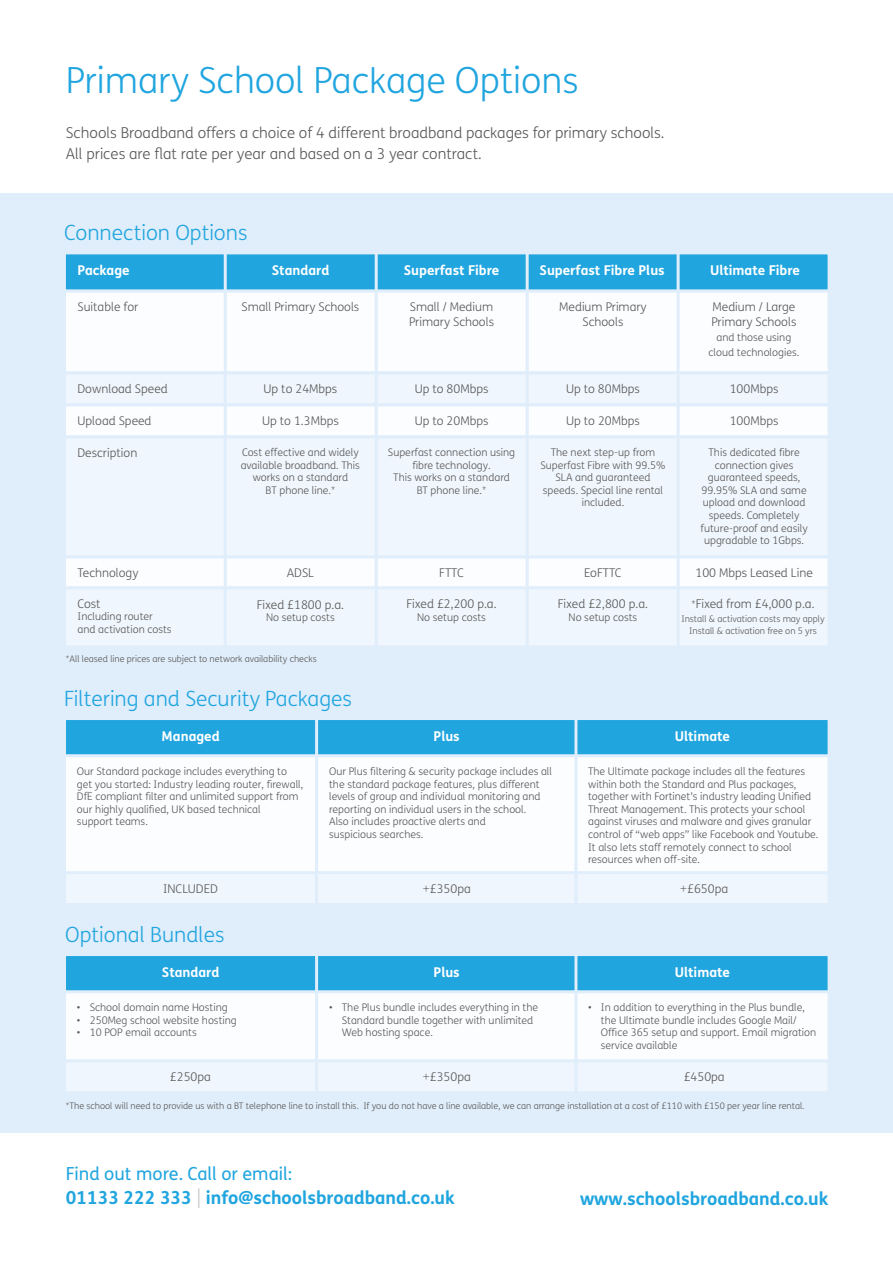
<style>
.page{position:relative;width:893px;height:1263px;background:#fff}
.page>*{position:absolute;margin:0;border:0;box-sizing:border-box;transform-origin:0 0}
.t1{font:300 36px "FS Me";color:#20a5df}
.t2{font:300 21px "FS Me";color:#20a5df}
.t3{font:700 18px/24px "FS Me";color:#20a5df}
.t4{font:300 15px/21px "FS Me";color:#575756}
.t5{font:700 13.5px "FS Me";color:#fff}
.t6{font:300 12px/14.4px "FS Me";color:#575756}
.t7{font:300 10.5px/12.6px "FS Me";color:#575756}
.t8{font:300 9px/12px "FS Me";color:#575756;text-align:center}
.s1{font-size:10.5px}
.s2{font-weight:400}
.s3{font-weight:300;color:#c7c6c5}
</style>
<div class="page">
<div style="left:0;top:193px;width:893px;height:939px;background:#e0edfa"></div>
<div style="left:63px;top:251px;width:768px;height:42px;background:#20a5df;border:3px solid #e0edfa"></div>
<div style="left:63px;top:290px;width:768px;height:84px;background:#fcfdff;border:3px solid #e0edfa"></div>
<div style="left:63px;top:717px;width:768px;height:41px;background:#20a5df;border:3px solid #e0edfa"></div>
<div style="left:63px;top:754px;width:768px;height:134px;background:#fcfdff;border:3px solid #e0edfa"></div>
<div style="left:63px;top:871px;width:768px;height:35px;background:#f0f6fd;border:3px solid #e0edfa"></div>
<hr style="left:315px;top:711px;width:3px;height:193px;background:#e0edfa">
<hr style="left:574px;top:711px;width:3px;height:193px;background:#e0edfa">
<div style="left:63px;top:953px;width:768px;height:41px;background:#20a5df;border:3px solid #e0edfa"></div>
<div style="left:63px;top:990px;width:768px;height:81px;background:#fcfdff;border:3px solid #e0edfa"></div>
<div style="left:63px;top:1059px;width:768px;height:35px;background:#f0f6fd;border:3px solid #e0edfa"></div>
<div style="left:66px;top:967px;width:249px;height:19px;background:#20a5df"></div>
<hr style="left:315px;top:955px;width:3px;height:142px;background:#e0edfa">
<hr style="left:574px;top:955px;width:3px;height:142px;background:#e0edfa">
<div style="left:63px;top:371px;width:768px;height:35px;background:#f0f6fd;border:3px solid #e0edfa"></div>
<div style="left:63px;top:435px;width:768px;height:125px;background:#f0f6fd;border:3px solid #e0edfa"></div>
<div style="left:63px;top:403px;width:768px;height:35px;background:#fcfdff;border:3px solid #e0edfa"></div>
<div style="left:63px;top:555px;width:768px;height:35px;background:#fcfdff;border:3px solid #e0edfa"></div>
<div style="left:63px;top:586px;width:768px;height:62px;background:#f0f6fd;border:3px solid #e0edfa"></div>
<hr style="left:224px;top:253px;width:3px;height:402px;background:#e0edfa">
<hr style="left:375px;top:253px;width:3px;height:402px;background:#e0edfa">
<hr style="left:526px;top:253px;width:3px;height:402px;background:#e0edfa">
<hr style="left:677px;top:253px;width:3px;height:402px;background:#e0edfa">
<h1 class="t1" style="left:66px;top:60px;width:514px">Primary School Package Options</h1>
<h3 class="t4" style="left:66px;top:122px;width:600px">Schools Broadband offers a choice of 4 different broadband packages for primary schools.<br>All prices are flat rate per year and based on a 3 year contract.</h3>
<h2 class="t2" style="left:64px;top:220px;width:185px">Connection Options</h2>
<p class="t5" style="left:78px;top:262px;width:54px">Package</p>
<p class="t5" style="left:272px;top:262px;width:59px">Standard</p>
<p class="t5" style="left:404px;top:262px;width:97px">Superfast Fibre</p>
<p class="t5" style="left:540px;top:262px;width:127px">Superfast Fibre Plus</p>
<p class="t5" style="left:710px;top:262px;width:92px">Ultimate Fibre</p>
<p class="t6" style="left:78px;top:300px;width:62px">Suitable for</p>
<p class="t6" style="left:242px;top:300px;width:119px">Small Primary Schools</p>
<p class="t6" style="left:409px;top:300px;width:86px">Small / Medium<br>Primary Schools</p>
<p class="t6" style="left:559px;top:300px;width:89px;text-align:center">Medium Primary<br>Schools</p>
<p class="t6" style="left:711px;top:300px;width:86px">Medium / Large<br>Primary Schools</p>
<p class="t7" style="left:709px;top:330px;width:92px;line-height:15px;text-align:center">and those using cloud technologies.</p>
<p class="t6" style="left:78px;top:382px;width:92px">Download Speed</p>
<p class="t6" style="left:264px;top:382px;width:75px">Up to 24Mbps</p>
<p class="t6" style="left:415px;top:382px;width:75px">Up to 80Mbps</p>
<p class="t6" style="left:566px;top:382px;width:75px">Up to 80Mbps</p>
<p class="t6" style="left:730px;top:382px;width:50px">100Mbps</p>
<p class="t6" style="left:78px;top:414px;width:76px">Upload Speed</p>
<p class="t6" style="left:78px;top:446px;width:61px">Description</p>
<p class="t6" style="left:262px;top:414px;width:78px">Up to 1.3Mbps</p>
<p class="t7" style="left:241px;top:446px;width:121px;text-align:center">Cost effective and widely available broadband. This works on a standard<br>BT phone line.*</p>
<p class="t6" style="left:415px;top:414px;width:75px">Up to 20Mbps</p>
<p class="t7" style="left:388px;top:446px;width:129px;text-align:center">Superfast connection using fibre technology.<br>This works on a standard<br>BT phone line.*</p>
<p class="t6" style="left:566px;top:414px;width:75px">Up to 20Mbps</p>
<p class="t7" style="left:540px;top:446px;width:127px;text-align:center">The next step-up from<br>Superfast Fibre with 99.5%<br>SLA and guaranteed speeds. Special line rental included.</p>
<p class="t6" style="left:730px;top:414px;width:50px">100Mbps</p>
<p class="t7" style="left:701px;top:446px;width:109px;text-align:center">This dedicated fibre connection gives guaranteed speeds,<br>99.95% SLA and same upload and download speeds. Completely future-proof and easily upgradable to 1Gbps.</p>
<p class="t6" style="left:78px;top:566px;width:62px">Technology</p>
<p class="t6" style="left:287px;top:566px;width:29px">ADSL</p>
<p class="t6" style="left:439px;top:566px;width:26px">FTTC</p>
<p class="t6" style="left:584px;top:566px;width:39px">EoFTTC</p>
<p class="t6" style="left:695px;top:566px;width:119px">100 Mbps Leased Line</p>
<p class="t6" style="left:78px;top:597px;width:25px">Cost</p>
<p class="t7" style="left:78px;top:611px;width:96px">Including router and activation costs</p>
<p class="t6" style="left:692px;top:597px;width:124px"><span class="s1">*</span>Fixed from £4,000 p.a.</p>
<p class="t8" style="left:681px;top:613px;width:145px">Install &amp; activation costs may apply<br>Install &amp; activation free on 5 yrs</p>
<p class="t6" style="left:407px;top:597px;width:92px">Fixed £2,200 p.a.</p>
<p class="t7" style="left:417px;top:611px;width:70px">No setup costs</p>
<p class="t6" style="left:558px;top:597px;width:92px">Fixed £2,800 p.a.</p>
<p class="t7" style="left:569px;top:611px;width:70px">No setup costs</p>
<p class="t6" style="left:257px;top:597px;width:89px">Fixed £1800 p.a.</p>
<p class="t7" style="left:266px;top:611px;width:70px">No setup costs</p>
<p class="t8" style="left:66px;top:653px;width:252px">*All leased line prices are subject to network availability checks</p>
<h2 class="t2" style="left:64px;top:686px;width:289px">Filtering and Security Packages</h2>
<p class="t5" style="left:162px;top:727px;width:60px">Managed</p>
<p class="t5" style="left:434px;top:727px;width:28px">Plus</p>
<p class="t5" style="left:675px;top:727px;width:57px">Ultimate</p>
<p class="t7" style="left:77px;top:765px;width:228px">Our Standard package includes everything to get you started: Industry leading router, firewall, DfE compliant filter and unlimited support from our highly qualified, UK based technical<br>support teams.</p>
<p class="t6" style="left:163px;top:882px;width:56px">INCLUDED</p>
<h2 class="t2" style="left:65px;top:922px;width:161px">Optional Bundles</h2>
<p class="t5" style="left:162px;top:963px;width:59px">Standard</p>
<p class="t7" style="left:77px;top:1001px;width:152px">• School domain name Hosting</p>
<p class="t7" style="left:77px;top:1014px;width:161px">• 250Meg school website hosting</p>
<p class="t7" style="left:77px;top:1026px;width:121px">• 10 POP email accounts</p>
<p class="t6" style="left:170px;top:1070px;width:43px">£250pa</p>
<p class="t7" style="left:329px;top:765px;width:224px">Our Plus filtering &amp; security package includes all the standard package features, plus different levels of group and individual monitoring and reporting on individual users in the school.<br>Also includes proactive alerts and<br>suspicious searches.</p>
<p class="t7" style="left:588px;top:765px;width:232px">The Ultimate package includes all the features within both the Standard and Plus packages, together with Fortinet’s industry leading Unified Threat Management. This protects your school against viruses and malware and gives granular control of “web apps” like Facebook and Youtube.<br>It also lets staff remotely connect to school resources when off-site.</p>
<p class="t6" style="left:423px;top:882px;width:49px">+£350pa</p>
<p class="t5" style="left:434px;top:963px;width:28px">Plus</p>
<p class="t6" style="left:680px;top:882px;width:49px">+£650pa</p>
<p class="t5" style="left:675px;top:963px;width:57px">Ultimate</p>
<p class="t7" style="left:342px;top:1001px;width:198px;text-indent:-13px">• The Plus bundle includes everything in the<br>Standard bundle together with unlimited<br>Web hosting space.</p>
<p class="t7" style="left:601px;top:1001px;width:217px;text-indent:-13px">• In addition to everything in the Plus bundle, the Ultimate bundle includes Google Mail/ Office 365 setup and support. Email migration service available</p>
<p class="t6" style="left:423px;top:1070px;width:49px">+£350pa</p>
<p class="t6" style="left:684px;top:1070px;width:43px">£450pa</p>
<p class="t8" style="left:66px;top:1100px;width:740px">*The school will need to provide us with a BT telephone line to install this. If you do not have a line available, we can arrange installation at a cost of £110 with £150 per year line rental.</p>
<h3 class="t3" style="left:66px;top:1162px;width:390px"><span class="s2">Find out more. Call or email:<br></span>01133 222 333 <span class="s3">|</span> info@schoolsbroadband.co.uk</h3>
<h3 class="t3" style="left:580px;top:1186px;width:250px">www.schoolsbroadband.co.uk</h3>
</div>
